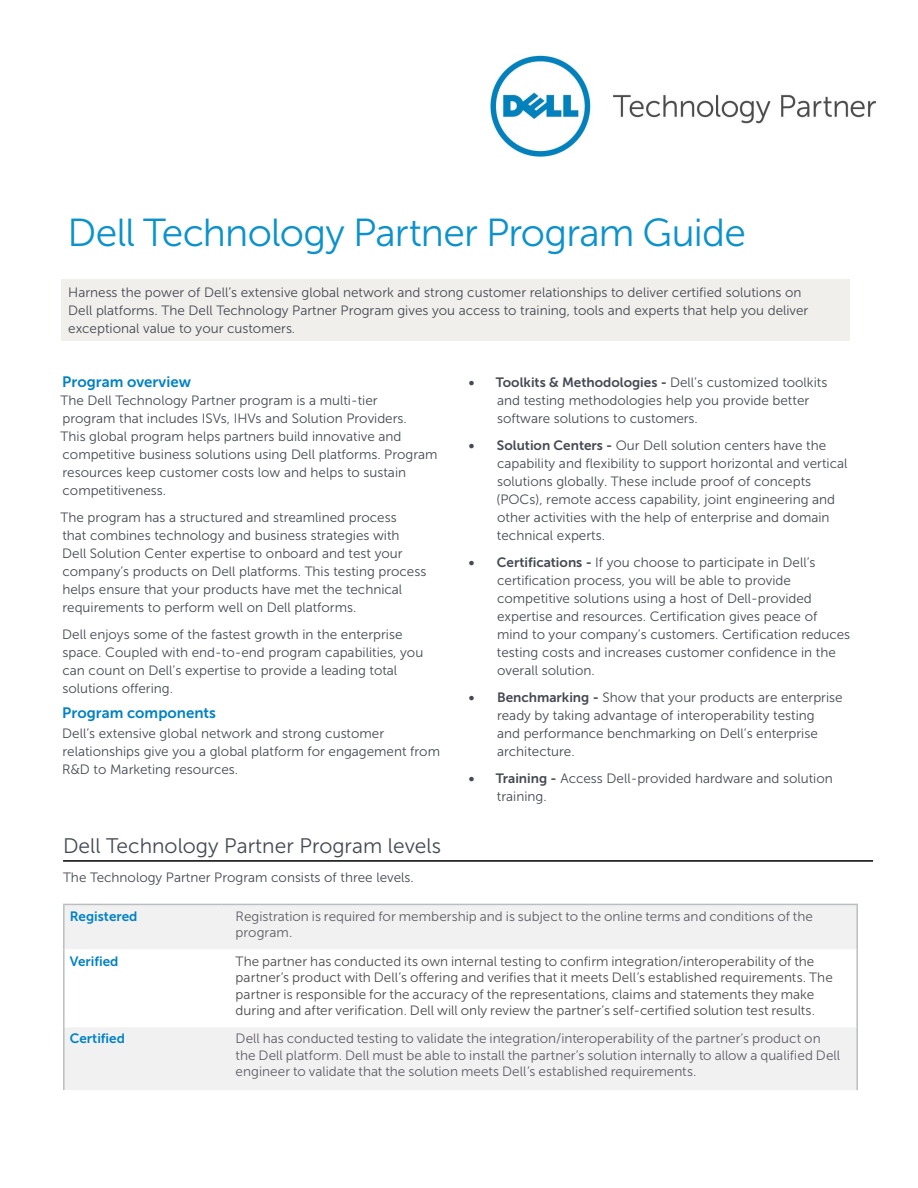
<style>
.page{position:relative;width:918px;height:1188px;background:#fff}
.page>*{position:absolute;margin:0;border:0;box-sizing:border-box;transform-origin:0 0}
.t1{font:39px "Museo Sans For Dell 300";letter-spacing:-.02em;color:#0b92cc}
.t2{font:21px "Museo Sans For Dell 300";color:#464953}
.t3{font:15px "Museo Sans For Dell 700";color:#0082c4}
.t4{font:13.5px/18px "Museo Sans For Dell 300";color:#464953}
.t5{font:13.5px/16.5px "Museo Sans For Dell 300";color:#4b4b4d}
.t6{font:13.5px/16.5px "Museo Sans For Dell 300";color:#5f5d63}
.t7{font:13.5px "Museo Sans For Dell 700";color:#464953}
.t8{font:13.5px "Museo Sans For Dell 700";color:#0082c4}
.s1{font-family:"Museo Sans For Dell 300"}
.s2{font-family:"Museo Sans For Dell 700"}
</style>
<div class="page">
<div style="left:62px;top:279px;width:788px;height:61px;background:#f1efec"></div>
<div style="left:65px;top:905px;width:791px;height:185px;background:#f1f1f2"></div>
<svg style="left:65px;top:949px;width:791px;height:78px"></svg>
<hr style="left:63px;top:904px;width:159px;height:1px;background:#bbbec1">
<hr style="left:63px;top:905px;width:2px;height:44px;background:#bbbec1">
<hr style="left:222px;top:904px;width:636px;height:1px;background:#bbbec1">
<hr style="left:856px;top:905px;width:2px;height:44px;background:#bbbec1">
<hr style="left:63px;top:949px;width:2px;height:78px;background:#bbbec1">
<hr style="left:856px;top:949px;width:2px;height:78px;background:#bbbec1">
<hr style="left:63px;top:1027px;width:2px;height:63px;background:#bbbec1">
<hr style="left:856px;top:1027px;width:2px;height:63px;background:#bbbec1">
<hr style="left:63px;top:860px;width:810px;height:2px;background:#000">
<img style="left:490px;top:55px;width:386px;height:102px">
<h1 class="t1" style="left:68px;top:211px;width:680px">Dell Technology Partner Program Guide</h1>
<p class="t4" style="left:68px;top:283px;width:742px">Harness the power of Dell’s extensive global network and strong customer relationships to deliver certified solutions on<br>Dell platforms. The Dell Technology Partner Program gives you access to training, tools and experts that help you deliver exceptional value to your customers.</p>
<p class="t3" style="left:62px;top:373px;width:130px">Program overview</p>
<p class="t4" style="left:61px;top:391px;width:378px">The Dell Technology Partner program is a multi-tier<br>program that includes ISVs, IHVs and Solution Providers.<br>This global program helps partners build innovative and competitive business solutions using Dell platforms. Program resources keep customer costs low and helps to sustain competitiveness.</p>
<p class="t4" style="left:61px;top:508px;width:367px">The program has a structured and streamlined process<br>that combines technology and business strategies with<br>Dell Solution Center expertise to onboard and test your company’s products on Dell platforms. This testing process helps ensure that your products have met the technical requirements to perform well on Dell platforms.</p>
<p class="t4" style="left:62px;top:625px;width:363px">Dell enjoys some of the fastest growth in the enterprise space. Coupled with end-to-end program capabilities, you can count on Dell’s expertise to provide a leading total solutions offering.</p>
<p class="t3" style="left:62px;top:704px;width:155px">Program components</p>
<p class="t4" style="left:62px;top:724px;width:379px">Dell’s extensive global network and strong customer relationships give you a global platform for engagement from<br>R&amp;D to Marketing resources.</p>
<h2 class="t2" style="left:63px;top:834px;width:379px">Dell Technology Partner Program levels</h2>
<p class="t4" style="left:63px;top:868px;width:352px">The Technology Partner Program consists of three levels.</p>
<p class="t7" style="left:469px;top:375px;width:360px">• Toolkits &amp; Methodologies - <span class="s1">Dell’s customized toolkits</span></p>
<p class="t4" style="left:497px;top:391px;width:314px">and testing methodologies help you provide better software solutions to customers.</p>
<p class="t4" style="left:497px;top:436px;width:353px;text-indent:-28px"><span class="s2">• Solution Centers -</span> Our Dell solution centers have the capability and flexibility to support horizontal and vertical solutions globally. These include proof of concepts (POCs), remote access capability, joint engineering and other activities with the help of enterprise and domain technical experts.</p>
<p class="t4" style="left:497px;top:553px;width:355px;text-indent:-28px"><span class="s2">• Certifications -</span> If you choose to participate in Dell’s certification process, you will be able to provide competitive solutions using a host of Dell-provided expertise and resources. Certification gives peace of mind to your company’s customers. Certification reduces testing costs and increases customer confidence in the overall solution.</p>
<p class="t4" style="left:497px;top:688px;width:347px;text-indent:-28px"><span class="s2">• Benchmarking -</span> Show that your products are enterprise ready by taking advantage of interoperability testing<br>and performance benchmarking on Dell’s enterprise architecture.</p>
<p class="t4" style="left:497px;top:769px;width:337px;text-indent:-28px"><span class="s2">• Training -</span> Access Dell-provided hardware and solution training.</p>
<p class="t8" style="left:70px;top:908px;width:69px">Registered</p>
<p class="t6" style="left:236px;top:908px;width:579px">Registration is required for membership and is subject to the online terms and conditions of the program.</p>
<p class="t8" style="left:70px;top:953px;width:50px">Verified</p>
<p class="t5" style="left:236px;top:953px;width:599px">The partner has conducted its own internal testing to confirm integration/interoperability of the partner’s product with Dell’s offering and verifies that it meets Dell’s established requirements. The partner is responsible for the accuracy of the representations, claims and statements they make during and after verification. Dell will only review the partner’s self-certified solution test results.</p>
<p class="t8" style="left:70px;top:1031px;width:57px">Certified</p>
<p class="t6" style="left:236px;top:1031px;width:606px">Dell has conducted testing to validate the integration/interoperability of the partner’s product on the Dell platform. Dell must be able to install the partner’s solution internally to allow a qualified Dell engineer to validate that the solution meets Dell’s established requirements.</p>
</div>
